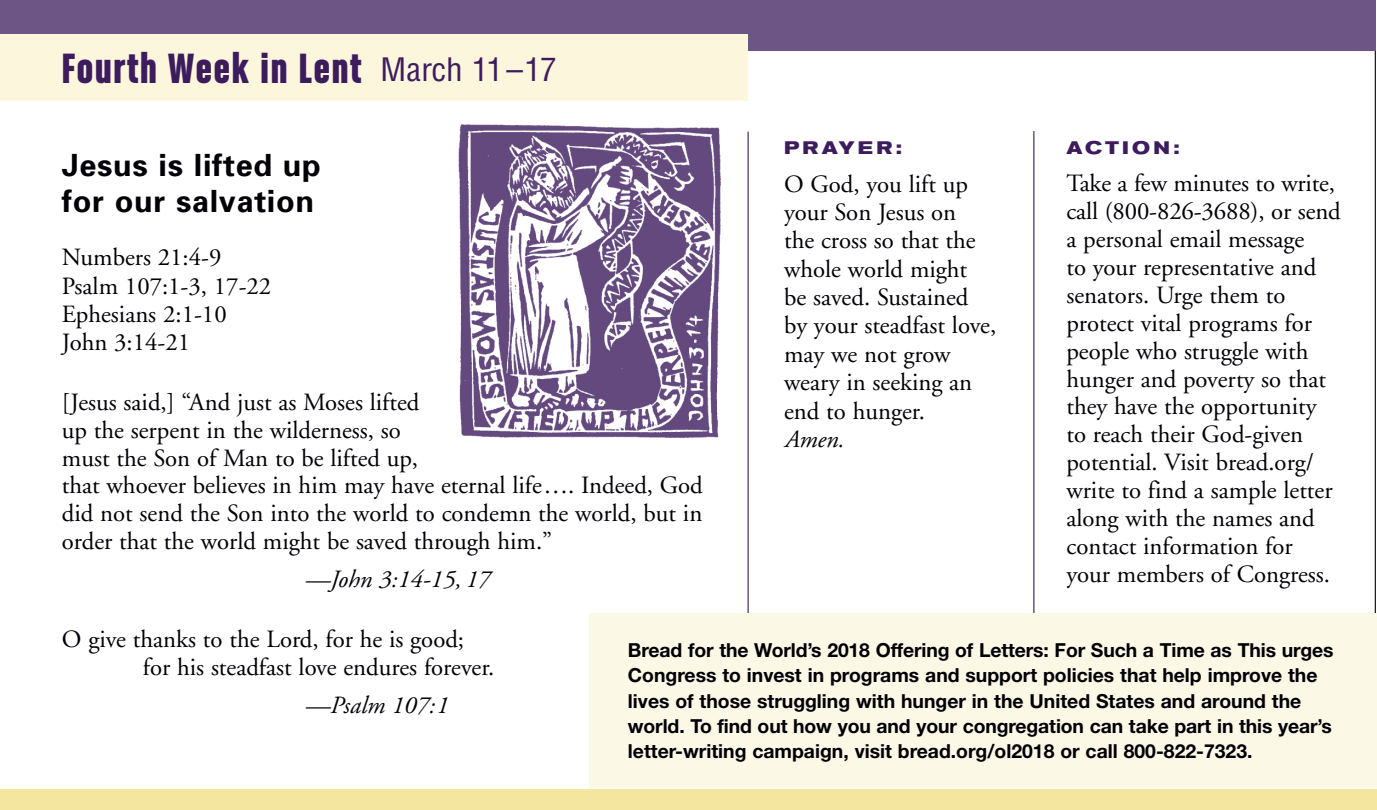
<style>
.page{position:relative;width:1377px;height:810px;background:#fff}
.page>*{position:absolute;margin:0;border:0;box-sizing:border-box;transform-origin:0 0}
.t1{font:45px "Chalet Comprime Hong Kong Sixty";letter-spacing:.04em;color:#3d1c5d}
.t2{font:700 30.6px/36px "Univers";letter-spacing:.02em;color:#000006}
.t3{font:24.75px/27.9px "Adobe Garamond";color:#000006}
.t4{font:italic 24.75px "Adobe Garamond";color:#000006}
.t5{font:700 19.35px/25.2px "Helvetica Neue";color:#000006}
.t6{font:700 expanded 18px "Akzidenz Grotesk BE";letter-spacing:.175em;color:#3d1c5d}
.s1{font-family:"Helvetica";font-stretch:condensed;font-size:31.5px}
</style>
<div class="page">
<hr style="left:748px;top:132px;width:1px;height:487px;background:#3d1c5d">
<hr style="left:1033px;top:131px;width:1px;height:487px;background:#3d1c5d">
<div style="left:0;top:0;width:1376px;height:51px;background:#6d5585"></div>
<div style="left:0;top:34px;width:748px;height:67px;background:#fbf6dc"></div>
<img style="left:458px;top:124px;width:263px;height:314px">
<div style="left:590px;top:613px;width:787px;height:184px;background:#fcf8e6"></div>
<div style="left:0;top:790px;width:1377px;height:20px;background:#f4e69f"></div>
<h1 class="t1" style="left:62px;top:41px;width:496px">Fourth Week in Lent <span class="s1">March 11–17</span></h1>
<p class="t6" style="left:1066px;top:142px;width:115px">ACTION:</p>
<p class="t3" style="left:1066px;top:172px;width:276px">Take a few minutes to write, call (800-826-3688), or send a personal email message<br>to your representative and senators. Urge them to protect vital programs for people who struggle with hunger and poverty so that they have the opportunity to reach their God-given potential. Visit bread.org/ write to find a sample letter along with the names and contact information for your members of Congress.</p>
<p class="t6" style="left:784px;top:142px;width:119px">PRAYER:</p>
<p class="t3" style="left:784px;top:172px;width:214px">O God, you lift up your Son Jesus on<br>the cross so that the whole world might<br>be saved. Sustained by your steadfast love, may we not grow weary in seeking an end to hunger.</p>
<p class="t4" style="left:784px;top:429px;width:61px">Amen.</p>
<p class="t2" style="left:62px;top:150px;width:260px">Jesus is lifted up for our salvation</p>
<p class="t3" style="left:62px;top:245px;width:211px">Numbers 21:4-9<br>Psalm 107:1-3, 17-22<br>Ephesians 2:1-10<br>John 3:14-21</p>
<p class="t3" style="left:62px;top:390px;width:643px">[Jesus said,] “And just as Moses lifted<br>up the serpent in the wilderness, so<br>must the Son of Man to be lifted up,<br>that whoever believes in him may have eternal life…. Indeed, God did not send the Son into the world to condemn the world, but in order that the world might be saved through him.”</p>
<p class="t4" style="left:305px;top:570px;width:186px">—John 3:14-15, 17</p>
<p class="t3" style="left:143px;top:627px;width:353px;text-indent:-81px">O give thanks to the Lord, for he is good; for his steadfast love endures forever.</p>
<p class="t4" style="left:305px;top:695px;width:145px">—Psalm 107:1</p>
<p class="t5" style="left:628px;top:640px;width:707px">Bread for the World’s 2018 Offering of Letters: For Such a Time as This urges Congress to invest in programs and support policies that help improve the lives of those struggling with hunger in the United States and around the world. To find out how you and your congregation can take part in this year’s letter-writing campaign, visit bread.org/ol2018 or call 800-822-7323.</p>
</div>
